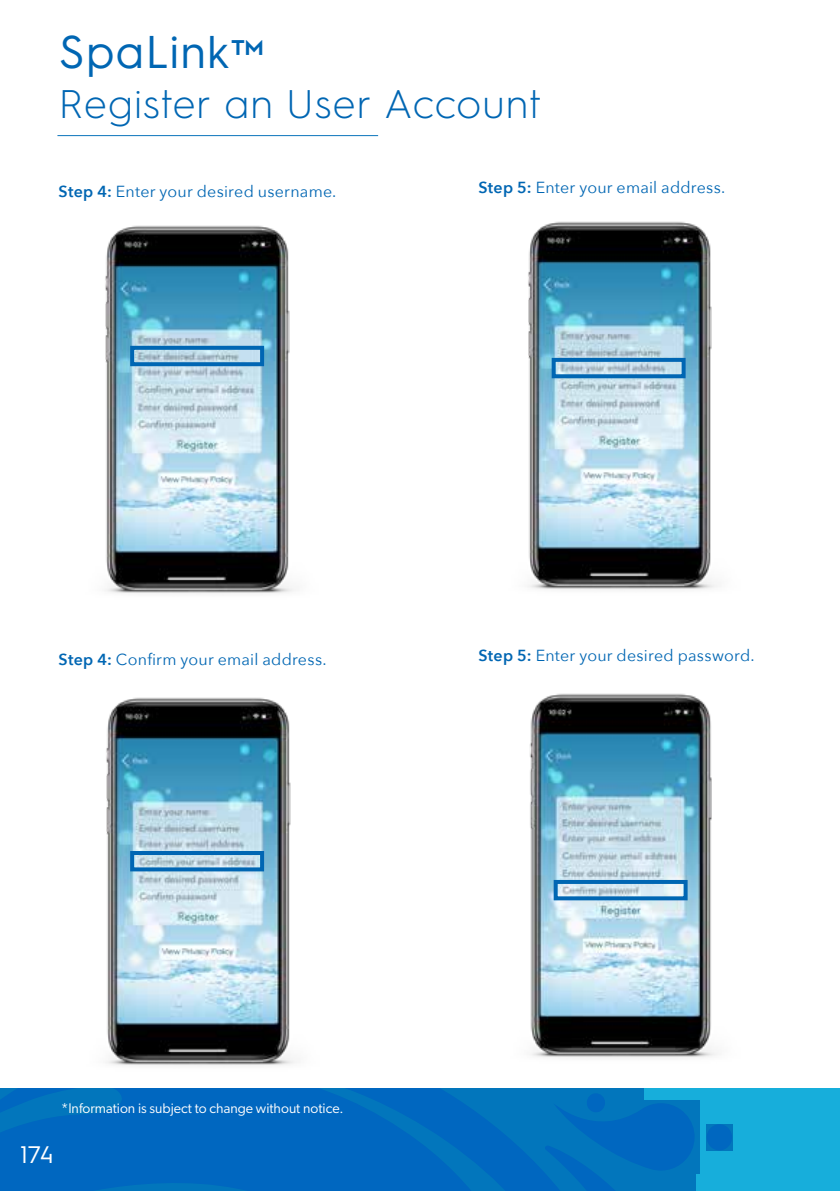
<style>
.page{position:relative;width:840px;height:1191px;background:#fff}
.page>*{position:absolute;margin:0;border:0;box-sizing:border-box;transform-origin:0 0}
.t1{font:46px "Hurme Geometric Sans 3";letter-spacing:.02em;color:#0066b3}
.t2{font:300 40px "Hurme Geometric Sans 3";letter-spacing:.015em;color:#0066b3}
.t3{font:24px "Hurme Geometric Sans 3";color:#fff}
.t4{font:16px "Avenir Next";letter-spacing:.015em;color:#0066b3}
.t5{font:14px "Gibson";color:#fff}
.s1{font-size:40px}
.s2{font-weight:600}
</style>
<div class="page">
<div style="left:0;top:1089px;width:839px;height:102px;background:#17aedb"></div>
<hr style="left:57px;top:135px;width:321px;height:1px;background:#0b74bb">
<svg style="left:0;top:1089px;width:643px;height:102px;background:#0069bf"></svg>
<div style="left:706px;top:1124px;width:25px;height:26px;background:#0067c0;border-radius:50%"></div>
<svg style="left:543px;top:1092px;width:155px;height:99px;background:#0171be"></svg>
<img style="left:528px;top:221px;width:189px;height:369px">
<img style="left:529px;top:693px;width:188px;height:365px">
<img style="left:105px;top:225px;width:189px;height:369px">
<img style="left:106px;top:697px;width:189px;height:369px">
<div style="left:130px;top:346px;width:134px;height:20px;border:4px solid #0066b3"></div>
<div style="left:551px;top:358px;width:134px;height:20px;border:4px solid #0066b3"></div>
<div style="left:130px;top:851px;width:134px;height:20px;border:4px solid #0066b3"></div>
<div style="left:553px;top:880px;width:134px;height:20px;border:4px solid #0066b3"></div>
<h1 class="t1" style="left:59px;top:20px;width:208px">SpaLink<span class="s1">™</span></h1>
<h2 class="t2" style="left:59px;top:77px;width:484px">Register an User Account</h2>
<p class="t4" style="left:59px;top:178px;width:279px"><span class="s2">Step 4:</span> Enter your desired username.</p>
<p class="t4" style="left:478px;top:173px;width:248px"><span class="s2">Step 5:</span> Enter your email address.</p>
<p class="t4" style="left:59px;top:646px;width:269px"><span class="s2">Step 4:</span> Confirm your email address.</p>
<p class="t4" style="left:478px;top:642px;width:277px"><span class="s2">Step 5:</span> Enter your desired password.</p>
<p class="t5" style="left:61px;top:1099px;width:284px">*Information is subject to change without notice.</p>
<h3 class="t3" style="left:20px;top:1137px;width:35px">174</h3>
</div>
